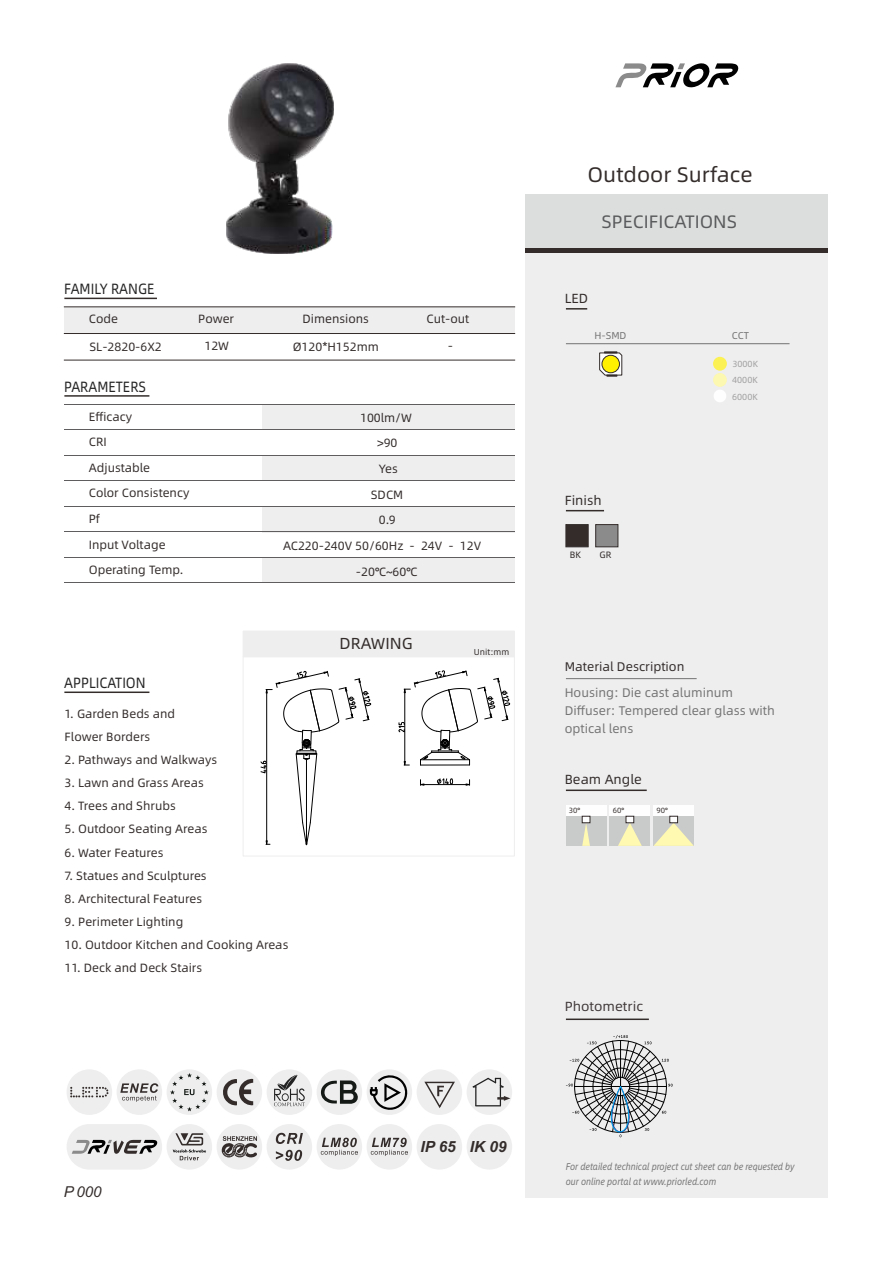
<style>
.page{position:relative;width:893px;height:1262px;background:#fff}
.page>*{position:absolute;margin:0;border:0;box-sizing:border-box;transform-origin:0 0}
.t1{font:21px "Alibaba Pu Hui Ti R";color:#332c2b}
.t2{font:18px "Alibaba Pu Hui Ti R";color:#5a5b5c}
.t3{font:15.9px "Alibaba Pu Hui Ti R";color:#332c2b}
.t4{font:italic 700 15.3px "Arial";color:#332c2b}
.t5{font:italic 15px "Arial";color:#332c2b}
.t6{font:14.85px "Alibaba Pu Hui Ti R";color:#252424;scale:.9 1}
.t7{font:13.2px "Alibaba Pu Hui Ti R";color:#332c2b}
.t8{font:13.2px "Alibaba Pu Hui Ti R";color:#413939}
.t9{font:12.6px/18.1px "Alibaba Pu Hui Ti R";color:#757475}
.t10{font:12.6px "Alibaba Pu Hui Ti R";color:#332c2b}
.t11{font:12px/25.5px "Alibaba Pu Hui Ti R";color:#332c2b}
.t12{font:9.9px "Alibaba Pu Hui Ti R";color:#757475}
.t13{font:italic 9.75px/15.1px "Alibaba Sans";color:#757475;scale:.9 1}
.t14{font:9.15px "Alibaba Pu Hui Ti R";color:#332c2b}
.t15{font:8.85px/15.8px "Alibaba Pu Hui Ti R";color:#a19fa0}
.t16{font:8.55px "Alibaba Pu Hui Ti R";color:#332c2b}
.t17{font:7.5px "Alibaba Pu Hui Ti R";color:#332c2b}
</style>
<div class="page">
<div style="left:525px;top:195px;width:303px;height:1002px;background:#eeeeef"></div>
<div style="left:525px;top:194px;width:303px;height:54px;background:#dcdddd"></div>
<hr style="left:566px;top:1018px;width:83px;height:2px;background:#332c2b">
<svg style="left:566px;top:308px;width:21px;height:1px"></svg>
<div style="left:713px;top:357px;width:13px;height:13px;background:#fbf154;border-radius:50%"></div>
<div style="left:713px;top:373px;width:13px;height:14px;background:#fcf7b1;border-radius:50%"></div>
<div style="left:712px;top:389px;width:15px;height:14px;background:#fefefe;border:1px solid #eeeeef;border-radius:50%"></div>
<hr style="left:566px;top:343px;width:223px;height:1px;background:#747373">
<hr style="left:566px;top:510px;width:38px;height:1px;background:#332c2b">
<hr style="left:566px;top:789px;width:80px;height:2px;background:#332c2b">
<div style="left:525px;top:248px;width:303px;height:5px;background:#332c2b"></div>
<svg style="left:615px;top:63px;width:124px;height:25px"></svg>
<div style="left:566px;top:805px;width:40px;height:41px;background:#c9caca"></div>
<div style="left:566px;top:805px;width:40px;height:11px;background:#fefefe"></div>
<svg style="left:582px;top:816px;width:8px;height:30px"></svg>
<hr style="left:566px;top:678px;width:130px;height:1px;background:#747373">
<hr style="left:64px;top:691px;width:85px;height:2px;background:#332c2b">
<div style="left:243px;top:656px;width:271px;height:200px;border:1px solid #eeeeef"></div>
<div style="left:243px;top:631px;width:272px;height:26px;background:#eeeeef"></div>
<svg style="left:599px;top:351px;width:23px;height:25px"></svg>
<div style="left:64px;top:307px;width:450px;height:26px;background:#eeeeef"></div>
<hr style="left:64px;top:298px;width:93px;height:1px;background:#332c2b">
<div style="left:262px;top:404px;width:252px;height:26px;background:#eeeeef"></div>
<div style="left:262px;top:455px;width:252px;height:25px;background:#eeeeef"></div>
<div style="left:262px;top:507px;width:252px;height:25px;background:#eeeeef"></div>
<div style="left:262px;top:557px;width:252px;height:26px;background:#eeeeef"></div>
<hr style="left:64px;top:455px;width:450px;height:1px;background:#5f5d5d">
<hr style="left:64px;top:506px;width:450px;height:1px;background:#5f5d5d">
<hr style="left:64px;top:557px;width:450px;height:1px;background:#5f5d5d">
<hr style="left:64px;top:429px;width:450px;height:1px;background:#5f5d5d">
<hr style="left:64px;top:480px;width:450px;height:1px;background:#5f5d5d">
<hr style="left:64px;top:531px;width:450px;height:1px;background:#5f5d5d">
<hr style="left:64px;top:582px;width:450px;height:1px;background:#5f5d5d">
<hr style="left:64px;top:404px;width:450px;height:1px;background:#5f5d5d">
<hr style="left:64px;top:395px;width:85px;height:2px;background:#332c2b">
<hr style="left:64px;top:306px;width:450px;height:1px;background:#332c2b">
<hr style="left:64px;top:333px;width:450px;height:1px;background:#332c2b">
<svg style="left:64px;top:359px;width:451px;height:2px"></svg>
<div style="left:416px;top:1124px;width:46px;height:45px;background:#eeeeef;border-radius:50%"></div>
<div style="left:466px;top:1124px;width:46px;height:45px;background:#eeeeef;border-radius:50%"></div>
<div style="left:67px;top:1124px;width:95px;height:45px;background:#eeeeef;border-radius:23px"></div>
<div style="left:67px;top:1069px;width:45px;height:45px;background:#eeeeef;border-radius:50%"></div>
<div style="left:117px;top:1069px;width:45px;height:45px;background:#eeeeef;border-radius:50%"></div>
<div style="left:167px;top:1069px;width:45px;height:45px;background:#eeeeef;border-radius:50%"></div>
<div style="left:216px;top:1069px;width:46px;height:45px;background:#eeeeef;border-radius:50%"></div>
<div style="left:266px;top:1069px;width:46px;height:45px;background:#eeeeef;border-radius:50%"></div>
<div style="left:316px;top:1069px;width:46px;height:45px;background:#eeeeef;border-radius:50%"></div>
<div style="left:366px;top:1069px;width:46px;height:45px;background:#eeeeef;border-radius:50%"></div>
<div style="left:416px;top:1069px;width:46px;height:45px;background:#eeeeef;border-radius:50%"></div>
<div style="left:466px;top:1069px;width:46px;height:45px;background:#eeeeef;border-radius:50%"></div>
<div style="left:167px;top:1124px;width:45px;height:45px;background:#eeeeef;border-radius:50%"></div>
<div style="left:216px;top:1124px;width:46px;height:45px;background:#eeeeef;border-radius:50%"></div>
<div style="left:266px;top:1124px;width:46px;height:45px;background:#eeeeef;border-radius:50%"></div>
<div style="left:316px;top:1124px;width:46px;height:45px;background:#eeeeef;border-radius:50%"></div>
<div style="left:366px;top:1124px;width:46px;height:45px;background:#eeeeef;border-radius:50%"></div>
<svg style="left:424px;top:1081px;width:31px;height:27px"></svg>
<svg style="left:223px;top:1078px;width:30px;height:27px"></svg>
<svg style="left:170px;top:1072px;width:39px;height:39px"></svg>
<svg style="left:321px;top:1080px;width:37px;height:23px"></svg>
<svg style="left:274px;top:1074px;width:31px;height:32px"></svg>
<svg style="left:72px;top:1139px;width:86px;height:14px"></svg>
<svg style="left:369px;top:1074px;width:38px;height:38px"></svg>
<svg style="left:321px;top:1137px;width:37px;height:19px"></svg>
<svg style="left:371px;top:1137px;width:37px;height:19px"></svg>
<svg style="left:276px;top:1132px;width:27px;height:28px"></svg>
<svg style="left:173px;top:1133px;width:33px;height:27px"></svg>
<svg style="left:222px;top:1136px;width:35px;height:21px"></svg>
<svg style="left:70px;top:1086px;width:38px;height:11px"></svg>
<svg style="left:472px;top:1077px;width:38px;height:29px"></svg>
<svg style="left:565px;top:524px;width:23px;height:23px"></svg>
<svg style="left:595px;top:524px;width:23px;height:23px"></svg>
<img style="left:227px;top:63px;width:106px;height:190px">
<svg style="left:261px;top:671px;width:110px;height:174px"></svg>
<hr style="left:424px;top:784px;width:42px;height:1px;background:#000">
<svg style="left:420px;top:779px;width:4px;height:6px"></svg>
<svg style="left:466px;top:779px;width:4px;height:6px"></svg>
<svg style="left:437px;top:778px;width:16px;height:6px"></svg>
<svg style="left:398px;top:670px;width:112px;height:96px"></svg>
<svg style="left:566px;top:1035px;width:106px;height:103px"></svg>
<svg style="left:120px;top:1083px;width:38px;height:18px"></svg>
<div style="left:609px;top:805px;width:41px;height:41px;background:#c9caca"></div>
<div style="left:609px;top:805px;width:41px;height:11px;background:#fefefe"></div>
<svg style="left:618px;top:816px;width:23px;height:30px"></svg>
<div style="left:653px;top:805px;width:40px;height:11px;background:#fefefe"></div>
<svg style="left:653px;top:816px;width:40px;height:30px"></svg>
<p class="t6" style="left:64px;top:281px;width:102px">FAMILY RANGE</p>
<p class="t11" style="left:89px;top:306px;width:31px">Code</p>
<p class="t11" style="left:89px;top:334px;width:74px">SL-2820-6X2</p>
<p class="t6" style="left:64px;top:379px;width:92px">PARAMETERS</p>
<p class="t11" style="left:198px;top:306px;width:37px">Power</p>
<p class="t11" style="left:204px;top:333px;width:26px">12W</p>
<p class="t11" style="left:302px;top:306px;width:68px">Dimensions</p>
<p class="t11" style="left:426px;top:306px;width:44px">Cut-out</p>
<p class="t11" style="left:293px;top:334px;width:88px">Ø120*H152mm</p>
<p class="t11" style="left:447px;top:333px;width:7px">-</p>
<p class="t11" style="left:89px;top:404px;width:102px">Efficacy<br>CRI<br>Adjustable<br>Color Consistency<br>Pf<br>Input Voltage<br>Operating Temp.</p>
<p class="t11" style="left:360px;top:405px;width:53px">100lm/W</p>
<p class="t11" style="left:377px;top:430px;width:22px">&gt;90</p>
<p class="t11" style="left:379px;top:456px;width:21px">Yes</p>
<p class="t11" style="left:371px;top:482px;width:34px">SDCM</p>
<p class="t11" style="left:379px;top:507px;width:18px">0.9</p>
<p class="t11" style="left:283px;top:533px;width:199px">AC220-240V 50/60Hz - 24V - 12V</p>
<p class="t11" style="left:356px;top:559px;width:63px">-20℃~60℃</p>
<p class="t6" style="left:64px;top:675px;width:92px">APPLICATION</p>
<p class="t11" style="left:65px;top:702px;width:112px;line-height:23px">1. Garden Beds and<br>Flower Borders</p>
<p class="t11" style="left:65px;top:747px;width:154px">2. Pathways and Walkways</p>
<p class="t11" style="left:65px;top:770px;width:141px">3. Lawn and Grass Areas</p>
<p class="t11" style="left:65px;top:793px;width:113px">4. Trees and Shrubs</p>
<p class="t11" style="left:65px;top:816px;width:144px">5. Outdoor Seating Areas</p>
<p class="t11" style="left:65px;top:839px;width:100px">6. Water Features</p>
<p class="t11" style="left:65px;top:862px;width:144px">7. Statues and Sculptures</p>
<p class="t11" style="left:65px;top:885px;width:139px">8. Architectural Features</p>
<p class="t11" style="left:65px;top:908px;width:120px">9. Perimeter Lighting</p>
<p class="t11" style="left:65px;top:931px;width:225px">10. Outdoor Kitchen and Cooking Areas</p>
<p class="t11" style="left:65px;top:954px;width:139px">11. Deck and Deck Stairs</p>
<h3 class="t3" style="left:339px;top:636px;width:75px">DRAWING</h3>
<p class="t16" style="left:474px;top:647px;width:37px">Unit:mm</p>
<p class="t5" style="left:64px;top:1186px;width:39px">P 000</p>
<p class="t4" style="left:420px;top:1141px;width:88px">IP 65 IK 09</p>
<h1 class="t1" style="left:587px;top:164px;width:167px">Outdoor Surface</h1>
<h2 class="t2" style="left:601px;top:212px;width:137px">SPECIFICATIONS</h2>
<p class="t7" style="left:564px;top:291px;width:25px">LED</p>
<p class="t12" style="left:594px;top:331px;width:34px">H-SMD</p>
<p class="t7" style="left:564px;top:493px;width:39px">Finish</p>
<p class="t14" style="left:569px;top:550px;width:13px">BK</p>
<p class="t14" style="left:599px;top:550px;width:13px">GR</p>
<p class="t10" style="left:564px;top:660px;width:121px">Material Description</p>
<p class="t12" style="left:731px;top:331px;width:19px">CCT</p>
<p class="t15" style="left:732px;top:356px;width:27px">3000K<br>4000K</p>
<p class="t15" style="left:732px;top:389px;width:27px">6000K</p>
<p class="t9" style="left:564px;top:683px;width:211px">Housing: Die cast aluminum<br>Diffuser: Tempered clear glass with optical lens</p>
<p class="t7" style="left:564px;top:773px;width:79px">Beam Angle</p>
<p class="t17" style="left:569px;top:807px;width:13px">30°</p>
<p class="t17" style="left:612px;top:807px;width:13px">60°</p>
<p class="t17" style="left:656px;top:807px;width:13px">90°</p>
<p class="t8" style="left:564px;top:1000px;width:80px">Photometric</p>
<p class="t13" style="left:565px;top:1160px;width:256px">For detailed technical project cut sheet can be requested by our online portal at www.priorled.com</p>
</div>
